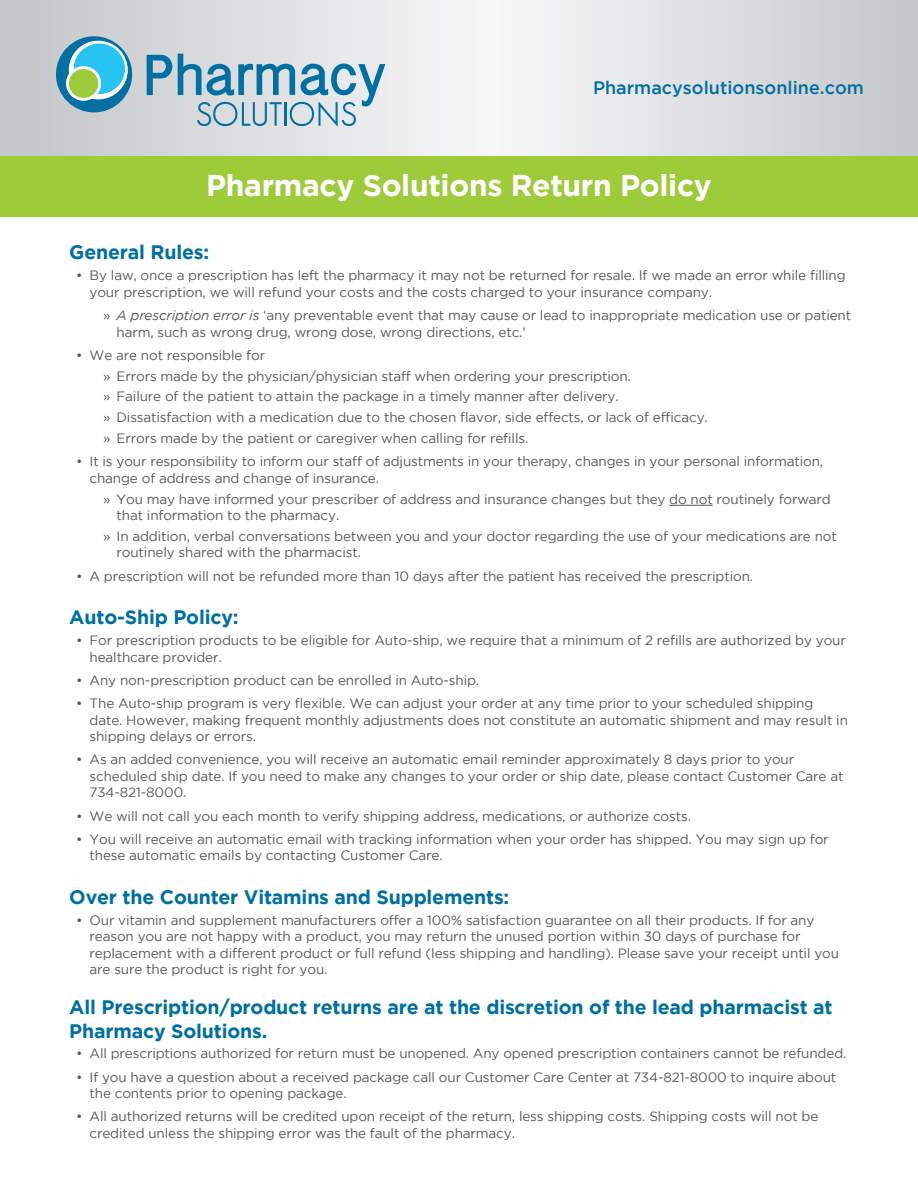
<style>
.page{position:relative;width:918px;height:1188px;background:#fff}
.page>*{position:absolute;margin:0;border:0;box-sizing:border-box;transform-origin:0 0}
.t1{font:700 30px "Gotham";letter-spacing:-.01em;color:#fff}
.t2{font:700 19.5px/23.4px "Gotham";letter-spacing:-.01em;color:#006fa4}
.t3{font:500 18px "Gotham";color:#006fa4}
.t4{font:13.5px/16.5px "Gotham";letter-spacing:-.01em;color:#57585a}
.s1{font-style:italic}
</style>
<div class="page">
<svg style="left:0;top:0;width:918px;height:156px"></svg>
<svg style="left:56px;top:36px;width:76px;height:76px;background:#63b3d2"></svg>
<div style="left:69px;top:69px;width:29px;height:29px;background:#9ecb3a;border-radius:50%"></div>
<svg style="left:147px;top:55px;width:25px;height:40px"></svg>
<svg style="left:178px;top:54px;width:207px;height:73px;background:#a5c3d2"></svg>
<div style="left:0;top:156px;width:918px;height:60px;background:#9ecb3a"></div>
<hr style="left:669px;top:505px;width:44px;height:1px;background:#57585a">
<h3 class="t3" style="left:593px;top:78px;width:272px">Pharmacysolutionsonline.com</h3>
<h1 class="t1" style="left:206px;top:168px;width:507px">Pharmacy Solutions Return Policy</h1>
<h2 class="t2" style="left:69px;top:240px;width:141px">General Rules:</h2>
<p class="t4" style="left:90px;top:267px;width:758px;text-indent:-14px">• By law, once a prescription has left the pharmacy it may not be returned for resale. If we made an error while filling your prescription, we will refund your costs and the costs charged to your insurance company.</p>
<p class="t4" style="left:117px;top:307px;width:736px;text-indent:-14px">» <span class="s1">A prescription error is</span> ‘any preventable event that may cause or lead to inappropriate medication use or patient harm, such as wrong drug, wrong dose, wrong directions, etc.’</p>
<p class="t4" style="left:103px;top:344px;width:606px;line-height:20.9px;text-indent:-27px">• We are not responsible for<br>» Errors made by the physician/physician staff when ordering your prescription.<br>» Failure of the patient to attain the package in a timely manner after delivery.<br>» Dissatisfaction with a medication due to the chosen flavor, side effects, or lack of efficacy. » Errors made by the patient or caregiver when calling for refills.</p>
<p class="t4" style="left:90px;top:453px;width:735px;text-indent:-14px">• It is your responsibility to inform our staff of adjustments in your therapy, changes in your personal information, change of address and change of insurance.</p>
<p class="t4" style="left:117px;top:490px;width:716px;text-indent:-14px">» You may have informed your prescriber of address and insurance changes but they do not routinely forward that information to the pharmacy.</p>
<p class="t4" style="left:117px;top:528px;width:722px;text-indent:-14px">» In addition, verbal conversations between you and your doctor regarding the use of your medications are not routinely shared with the pharmacist.</p>
<p class="t4" style="left:76px;top:567px;width:679px">• A prescription will not be refunded more than 10 days after the patient has received the prescription.</p>
<h2 class="t2" style="left:69px;top:605px;width:171px">Auto-Ship Policy:</h2>
<p class="t4" style="left:90px;top:632px;width:758px;text-indent:-14px">• For prescription products to be eligible for Auto-ship, we require that a minimum of 2 refills are authorized by your healthcare provider.</p>
<p class="t4" style="left:76px;top:672px;width:405px">• Any non-prescription product can be enrolled in Auto-ship.</p>
<p class="t4" style="left:90px;top:695px;width:760px;text-indent:-14px">• The Auto-ship program is very flexible. We can adjust your order at any time prior to your scheduled shipping date. However, making frequent monthly adjustments does not constitute an automatic shipment and may result in shipping delays or errors.</p>
<p class="t4" style="left:90px;top:751px;width:755px;text-indent:-14px">• As an added convenience, you will receive an automatic email reminder approximately 8 days prior to your scheduled ship date. If you need to make any changes to your order or ship date, please contact Customer Care at<br>734-821-8000.</p>
<p class="t4" style="left:76px;top:807px;width:616px">• We will not call you each month to verify shipping address, medications, or authorize costs.</p>
<p class="t4" style="left:90px;top:831px;width:741px;text-indent:-14px">• You will receive an automatic email with tracking information when your order has shipped. You may sign up for these automatic emails by contacting Customer Care.</p>
<h2 class="t2" style="left:69px;top:885px;width:442px">Over the Counter Vitamins and Supplements:</h2>
<p class="t4" style="left:90px;top:912px;width:751px;text-indent:-14px">• Our vitamin and supplement manufacturers offer a 100% satisfaction guarantee on all their products. If for any reason you are not happy with a product, you may return the unused portion within 30 days of purchase for replacement with a different product or full refund (less shipping and handling). Please save your receipt until you are sure the product is right for you.</p>
<h2 class="t2" style="left:69px;top:995px;width:765px">All Prescription/product returns are at the discretion of the lead pharmacist at<br>Pharmacy Solutions.</h2>
<p class="t4" style="left:76px;top:1045px;width:772px">• All prescriptions authorized for return must be unopened. Any opened prescription containers cannot be refunded.</p>
<p class="t4" style="left:90px;top:1068px;width:748px;text-indent:-14px">• If you have a question about a received package call our Customer Care Center at 734-821-8000 to inquire about the contents prior to opening package.</p>
<p class="t4" style="left:90px;top:1108px;width:730px;text-indent:-14px">• All authorized returns will be credited upon receipt of the return, less shipping costs. Shipping costs will not be credited unless the shipping error was the fault of the pharmacy.</p>
</div>
